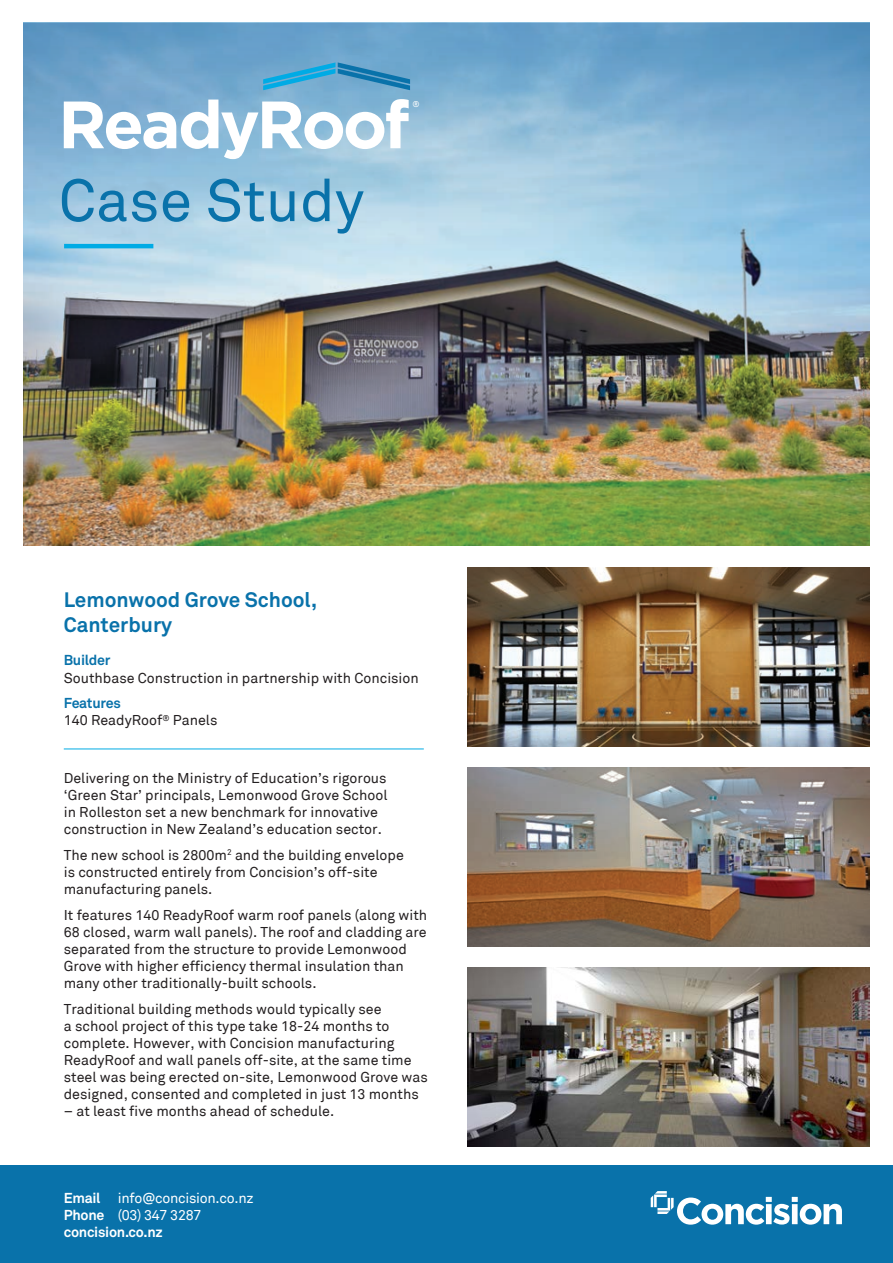
<style>
.page{position:relative;width:893px;height:1263px;background:#fff}
.page>*{position:absolute;margin:0;border:0;box-sizing:border-box;transform-origin:0 0}
.t1{font:58.8px "Akkurat";color:#0972aa}
.t2{font:700 20.7px/24.9px "Akkurat";color:#0972aa}
.t3{font:14.25px/17.1px "Akkurat";color:#231f20}
.t4{font:14.25px "Akkurat";letter-spacing:-.02em;color:#fff}
.t5{font:700 14.25px "Akkurat";letter-spacing:-.02em;color:#fff}
.t6{font:8.25px "Akkurat";color:#fff}
.s1{font-weight:700;color:#0972aa}
.s2{font-weight:700}
</style>
<div class="page">
<div style="left:0;top:1166px;width:893px;height:97px;background:#0972aa"></div>
<svg style="left:651px;top:1191px;width:191px;height:34px"></svg>
<img style="left:23px;top:277px;width:847px;height:269px">
<svg style="left:23px;top:23px;width:847px;height:254px;background:#8ebbd8"></svg>
<img style="left:468px;top:567px;width:402px;height:179px">
<img style="left:468px;top:767px;width:402px;height:179px">
<img style="left:468px;top:968px;width:402px;height:179px">
<hr style="left:64px;top:748px;width:360px;height:1px;background:#00abe5">
<hr style="left:64px;top:244px;width:89px;height:4px;background:#00abe5">
<svg style="left:64px;top:99px;width:345px;height:60px"></svg>
<svg style="left:263px;top:62px;width:147px;height:28px;background:#4ea0cc"></svg>
<p class="t1" style="left:59px;top:166px;width:307px">Case Study</p>
<p class="t6" style="left:412px;top:99px;width:9px">®</p>
<p class="t2" style="left:64px;top:587px;width:255px">Lemonwood Grove School,<br>Canterbury</p>
<p class="t3" style="left:64px;top:652px;width:357px"><span class="s1">Builder<br></span>Southbase Construction in partnership with Concision</p>
<p class="t3" style="left:64px;top:695px;width:155px"><span class="s1">Features<br></span>140 ReadyRoof<sup>®</sup> Panels</p>
<p class="t3" style="left:64px;top:770px;width:325px">Delivering on the Ministry of Education’s rigorous ‘Green Star’ principals, Lemonwood Grove School in Rolleston set a new benchmark for innovative construction in New Zealand’s education sector.</p>
<p class="t3" style="left:64px;top:847px;width:342px">The new school is 2800m<sup>2</sup> and the building envelope is constructed entirely from Concision’s off-site manufacturing panels.</p>
<p class="t3" style="left:64px;top:906px;width:365px">It features 140 ReadyRoof warm roof panels (along with 68 closed, warm wall panels). The roof and cladding are separated from the structure to provide Lemonwood Grove with higher efficiency thermal insulation than many other traditionally-built schools.</p>
<p class="t3" style="left:64px;top:1000px;width:366px">Traditional building methods would typically see<br>a school project of this type take 18-24 months to complete. However, with Concision manufacturing ReadyRoof and wall panels off-site, at the same time steel was being erected on-site, Lemonwood Grove was designed, consented and completed in just 13 months</p>
<p class="t3" style="left:64px;top:1103px;width:272px">– at least five months ahead of schedule.</p>
<p class="t4" style="left:64px;top:1189px;width:191px"><span class="s2">Email</span> info@concision.co.nz</p>
<p class="t4" style="left:64px;top:1206px;width:139px"><span class="s2">Phone</span> (03) 347 3287</p>
<p class="t5" style="left:64px;top:1223px;width:100px">concision.co.nz</p>
</div>
